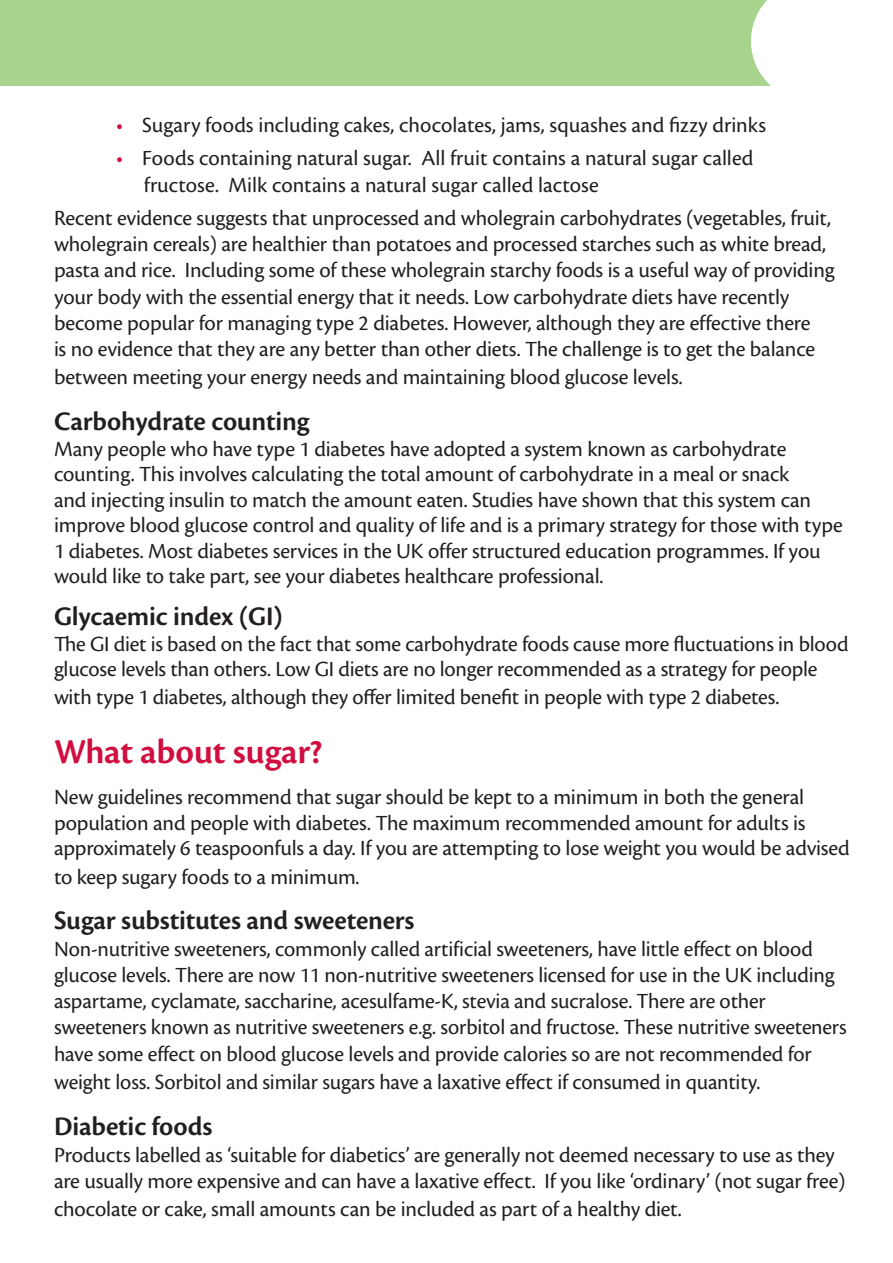
<style>
.page{position:relative;width:893px;height:1263px;background:#fff}
.page>*{position:absolute;margin:0;border:0;box-sizing:border-box;transform-origin:0 0}
.SubHead{font:600 36.45px "Cronos Pro";letter-spacing:-.005em;color:#d10e40}
.Body{font:600 27.9px "Cronos Pro";letter-spacing:-.005em;color:#231f20}
.Body-2{font:22.5px/26.2px "Cronos Pro";letter-spacing:-.01em;color:#231f20}
.Body_Bullet{font:22.5px/27px "Cronos Pro";color:#231f20}
.s1{color:#d10e40}
</style>
<div class="page">
<div style="left:0;top:0;width:771px;height:86px;background:#a7d38d"></div>
<p class="Body_Bullet" style="left:116px;top:112px;width:651px"><span class="s1">•</span> Sugary foods including cakes, chocolates, jams, squashes and fizzy drinks</p>
<p class="Body_Bullet" style="left:144px;top:145px;width:611px;text-indent:-28px"><span class="s1">•</span> Foods containing natural sugar. All fruit contains a natural sugar called fructose. Milk contains a natural sugar called lactose</p>
<p class="Body-2" style="left:54px;top:205px;width:782px">Recent evidence suggests that unprocessed and wholegrain carbohydrates (vegetables, fruit, wholegrain cereals) are healthier than potatoes and processed starches such as white bread, pasta and rice. Including some of these wholegrain starchy foods is a useful way of providing your body with the essential energy that it needs. Low carbohydrate diets have recently become popular for managing type 2 diabetes. However, although they are effective there<br>is no evidence that they are any better than other diets. The challenge is to get the balance</p>
<p class="Body-2" style="left:54px;top:364px;width:630px">between meeting your energy needs and maintaining blood glucose levels.</p>
<p class="Body" style="left:54px;top:405px;width:257px">Carbohydrate counting</p>
<p class="Body-2" style="left:54px;top:436px;width:790px;line-height:25.5px">Many people who have type 1 diabetes have adopted a system known as carbohydrate counting. This involves calculating the total amount of carbohydrate in a meal or snack<br>and injecting insulin to match the amount eaten. Studies have shown that this system can improve blood glucose control and quality of life and is a primary strategy for those with type 1 diabetes. Most diabetes services in the UK offer structured education programmes. If you would like to take part, see your diabetes healthcare professional.</p>
<p class="Body" style="left:54px;top:600px;width:230px">Glycaemic index (GI)</p>
<p class="Body-2" style="left:54px;top:631px;width:796px;line-height:25.5px">The GI diet is based on the fact that some carbohydrate foods cause more fluctuations in blood glucose levels than others. Low GI diets are no longer recommended as a strategy for people</p>
<p class="Body-2" style="left:54px;top:684px;width:727px">with type 1 diabetes, although they offer limited benefit in people with type 2 diabetes.</p>
<p class="SubHead" style="left:54px;top:731px;width:270px">What about sugar?</p>
<p class="Body-2" style="left:54px;top:785px;width:797px;line-height:25.5px">New guidelines recommend that sugar should be kept to a minimum in both the general population and people with diabetes. The maximum recommended amount for adults is approximately 6 teaspoonfuls a day. If you are attempting to lose weight you would be advised</p>
<p class="Body-2" style="left:54px;top:863px;width:307px">to keep sugary foods to a minimum.</p>
<p class="Body" style="left:54px;top:905px;width:362px">Sugar substitutes and sweeteners</p>
<p class="Body-2" style="left:54px;top:935px;width:794px">Non-nutritive sweeteners, commonly called artificial sweeteners, have little effect on blood glucose levels. There are now 11 non-nutritive sweeteners licensed for use in the UK including aspartame, cyclamate, saccharine, acesulfame-K, stevia and sucralose. There are other sweeteners known as nutritive sweeteners e.g. sorbitol and fructose. These nutritive sweeteners have some effect on blood glucose levels and provide calories so are not recommended for</p>
<p class="Body-2" style="left:54px;top:1069px;width:708px">weight loss. Sorbitol and similar sugars have a laxative effect if consumed in quantity.</p>
<p class="Body" style="left:54px;top:1110px;width:160px">Diabetic foods</p>
<p class="Body-2" style="left:54px;top:1141px;width:793px">Products labelled as ‘suitable for diabetics’ are generally not deemed necessary to use as they are usually more expensive and can have a laxative effect. If you like ‘ordinary’ (not sugar free)</p>
<p class="Body-2" style="left:54px;top:1196px;width:629px">chocolate or cake, small amounts can be included as part of a healthy diet.</p>
</div>
